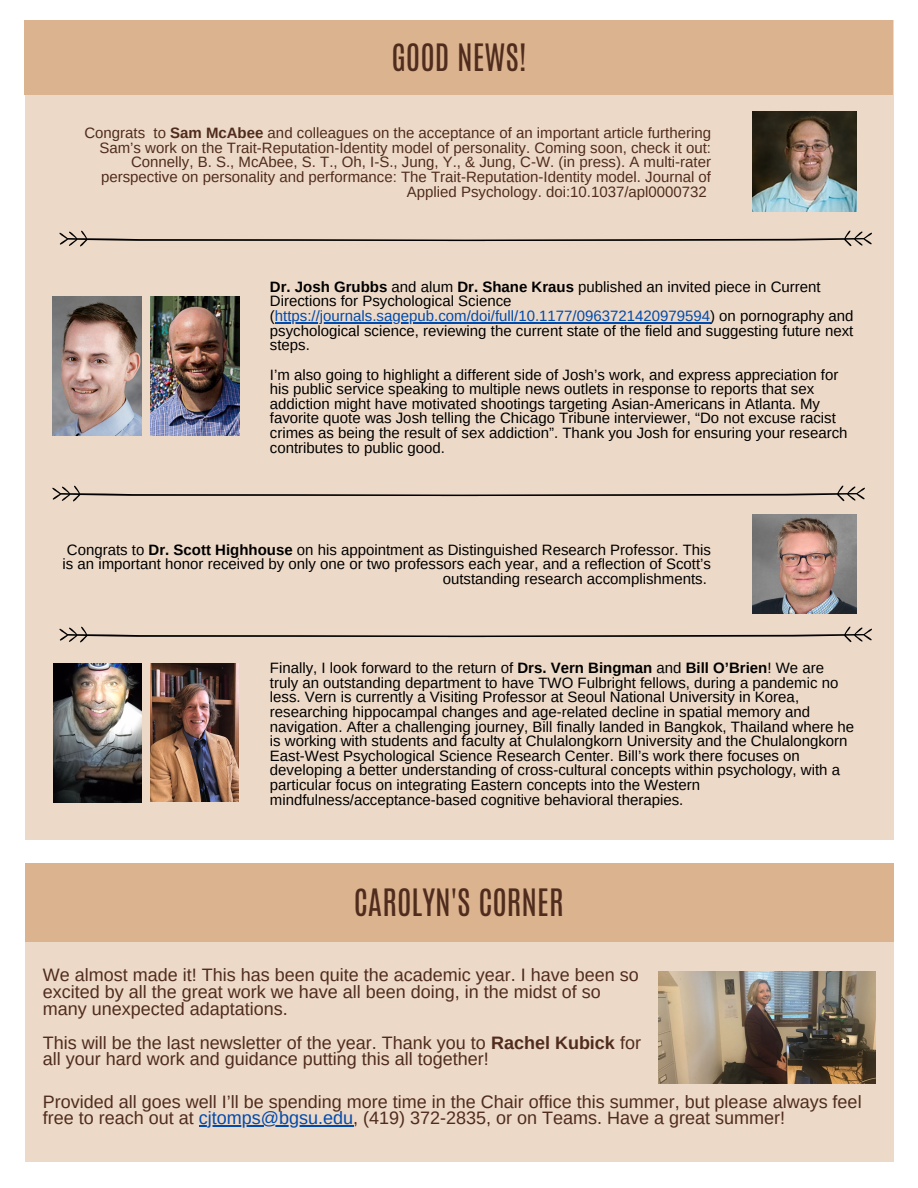
<style>
.page{position:relative;width:918px;height:1188px;background:#fff}
.page>*{position:absolute;margin:0;border:0;box-sizing:border-box;transform-origin:0 0}
.t1{font:31.5px "Antonio";color:#4f2c1d}
.t2{font:18px/16.8px "Arimo";color:#4f2c1d}
.t3{font:15px/14.7px "Arimo";color:#000}
.t4{font:15px/14.7px "Arimo";color:#4f2c1d;text-align:right}
.s1{font-weight:700}
.s2{color:#004aad}
</style>
<div class="page">
<div style="left:25px;top:20px;width:868px;height:820px;background:#edd9c7"></div>
<div style="left:25px;top:863px;width:868px;height:298px;background:#edd9c7"></div>
<div style="left:25px;top:863px;width:868px;height:79px;background:#dbb38f"></div>
<img style="left:659px;top:971px;width:217px;height:113px">
<div style="left:25px;top:20px;width:868px;height:74px;background:#dbb38f"></div>
<img style="left:753px;top:514px;width:103px;height:99px">
<img style="left:753px;top:112px;width:103px;height:100px">
<img style="left:150px;top:297px;width:89px;height:138px">
<img style="left:53px;top:664px;width:88px;height:138px">
<img style="left:151px;top:664px;width:87px;height:138px">
<img style="left:52px;top:297px;width:89px;height:138px">
<hr style="left:199px;top:1126px;width:154px;height:1px;background:#004aad">
<hr style="left:275px;top:322px;width:435px;height:1px;background:#004aad">
<svg style="left:52px;top:485px;width:813px;height:17px"></svg>
<svg style="left:59px;top:626px;width:813px;height:17px"></svg>
<svg style="left:59px;top:230px;width:813px;height:17px"></svg>
<p class="t1" style="left:391px;top:35px;width:137px">GOOD NEWS!</p>
<p class="t4" style="left:84px;top:126px;width:628px">Congrats to <span class="s1">Sam McAbee</span> and colleagues on the acceptance of an important article furthering Sam’s work on the Trait-Reputation-Identity model of personality. Coming soon, check it out:<br>Connelly, B. S., McAbee, S. T., Oh, I-S., Jung, Y., &amp; Jung, C-W. (in press). A multi-rater perspective on personality and performance: The Trait-Reputation-Identity model. Journal of Applied Psychology. doi:10.1037/apl0000732</p>
<p class="t3" style="left:270px;top:279px;width:585px"><span class="s1">Dr. Josh Grubbs</span> and alum <span class="s1">Dr. Shane Kraus</span> published an invited piece in Current Directions for Psychological Science (<span class="s2">https://journals.sagepub.com/doi/full/10.1177/0963721420979594</span>) on pornography and psychological science, reviewing the current state of the field and suggesting future next steps.</p>
<p class="t3" style="left:270px;top:367px;width:579px">I’m also going to highlight a different side of Josh’s work, and express appreciation for his public service speaking to multiple news outlets in response to reports that sex addiction might have motivated shootings targeting Asian-Americans in Atlanta. My favorite quote was Josh telling the Chicago Tribune interviewer, “Do not excuse racist crimes as being the result of sex addiction”. Thank you Josh for ensuring your research contributes to public good.</p>
<p class="t3" style="left:63px;top:542px;width:650px;text-align:right">Congrats to <span class="s1">Dr. Scott Highhouse</span> on his appointment as Distinguished Research Professor. This is an important honor received by only one or two professors each year, and a reflection of Scott’s outstanding research accomplishments.</p>
<p class="t3" style="left:270px;top:661px;width:586px">Finally, I look forward to the return of <span class="s1">Drs. Vern Bingman</span> and <span class="s1">Bill O’Brien</span>! We are truly an outstanding department to have TWO Fulbright fellows, during a pandemic no less. Vern is currently a Visiting Professor at Seoul National University in Korea, researching hippocampal changes and age-related decline in spatial memory and navigation. After a challenging journey, Bill finally landed in Bangkok, Thailand where he is working with students and faculty at Chulalongkorn University and the Chulalongkorn East-West Psychological Science Research Center. Bill’s work there focuses on developing a better understanding of cross-cultural concepts within psychology, with a particular focus on integrating Eastern concepts into the Western mindfulness/acceptance-based cognitive behavioral therapies.</p>
<p class="t1" style="left:354px;top:880px;width:211px">CAROLYN'S CORNER</p>
<p class="t2" style="left:43px;top:966px;width:597px">We almost made it! This has been quite the academic year. I have been so excited by all the great work we have all been doing, in the midst of so many unexpected adaptations.</p>
<p class="t2" style="left:43px;top:1034px;width:600px">This will be the last newsletter of the year. Thank you to <span class="s1">Rachel Kubick</span> for all your hard work and guidance putting this all together!</p>
<p class="t2" style="left:43px;top:1093px;width:820px">Provided all goes well I’ll be spending more time in the Chair office this summer, but please always feel free to reach out at <span class="s2">cjtomps@bgsu.edu</span>, (419) 372-2835, or on Teams. Have a great summer!</p>
</div>
